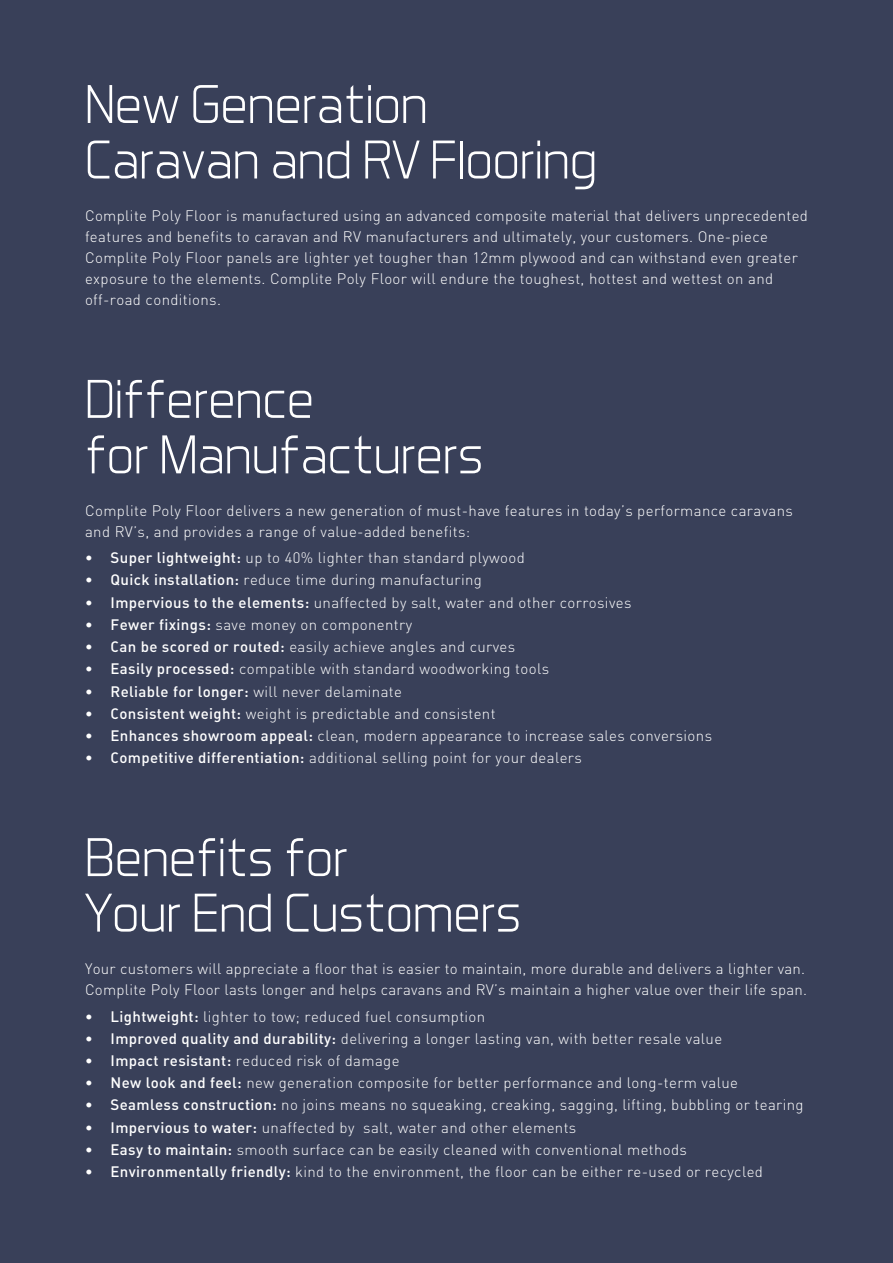
<style>
.page{position:relative;width:893px;height:1263px;background:#394059}
.page>*{position:absolute;margin:0;border:0;box-sizing:border-box;transform-origin:0 0}
.t1{font:300 55.5px/55.5px "Aero Matics";color:#fff}
.t2{font:300 15px/21px "DIN";letter-spacing:.025em;color:#fff}
.t3{font:15px "DIN Medium Alternate";letter-spacing:.025em;color:#fff}
.s1{font-family:"DIN Medium Alternate";font-weight:400}
.s2{font-family:"DIN";font-weight:300}
</style>
<div class="page">
<h1 class="t1" style="left:85px;top:76px;width:513px">New Generation<br>Caravan and RV Flooring</h1>
<p class="t2" style="left:85px;top:205px;width:724px">Complite Poly Floor is manufactured using an advanced composite material that delivers unprecedented features and benefits to caravan and RV manufacturers and ultimately, your customers. One-piece Complite Poly Floor panels are lighter yet tougher than 12mm plywood and can withstand even greater exposure to the elements. Complite Poly Floor will endure the toughest, hottest and wettest on and off-road conditions.</p>
<h1 class="t1" style="left:85px;top:370px;width:400px">Difference<br>for Manufacturers</h1>
<p class="t2" style="left:85px;top:500px;width:709px">Complite Poly Floor delivers a new generation of must-have features in today’s performance caravans and RV’s, and provides a range of value-added benefits:</p>
<p class="t2" style="left:85px;top:547px;width:441px"><span class="s1">• Super lightweight:</span> up to 40% lighter than standard plywood</p>
<p class="t2" style="left:85px;top:569px;width:398px"><span class="s1">• Quick installation:</span> reduce time during manufacturing</p>
<p class="t2" style="left:85px;top:592px;width:548px"><span class="s1">• Impervious to the elements:</span> unaffected by salt, water and other corrosives</p>
<p class="t2" style="left:85px;top:614px;width:329px"><span class="s1">• Fewer fixings:</span> save money on componentry</p>
<p class="t2" style="left:85px;top:636px;width:432px"><span class="s1">• Can be scored or routed:</span> easily achieve angles and curves</p>
<p class="t2" style="left:85px;top:658px;width:466px"><span class="s1">• Easily processed:</span> compatible with standard woodworking tools</p>
<p class="t3" style="left:85px;top:682px;width:318px">• Reliable for longer: <span class="s2">will never delaminate</span></p>
<p class="t2" style="left:85px;top:703px;width:412px"><span class="s1">• Consistent weight:</span> weight is predictable and consistent</p>
<p class="t2" style="left:85px;top:725px;width:628px"><span class="s1">• Enhances showroom appeal:</span> clean, modern appearance to increase sales conversions</p>
<p class="t2" style="left:85px;top:747px;width:498px"><span class="s1">• Competitive differentiation:</span> additional selling point for your dealers</p>
<h1 class="t1" style="left:85px;top:829px;width:438px">Benefits for<br>Your End Customers</h1>
<p class="t2" style="left:85px;top:958px;width:724px">Your customers will appreciate a floor that is easier to maintain, more durable and delivers a lighter van.<br>Complite Poly Floor lasts longer and helps caravans and RV’s maintain a higher value over their life span.</p>
<p class="t2" style="left:85px;top:1005px;width:402px"><span class="s1">• Lightweight:</span> lighter to tow; reduced fuel consumption</p>
<p class="t2" style="left:85px;top:1028px;width:639px"><span class="s1">• Improved quality and durability:</span> delivering a longer lasting van, with better resale value</p>
<p class="t2" style="left:85px;top:1050px;width:316px"><span class="s1">• Impact resistant:</span> reduced risk of damage</p>
<p class="t2" style="left:85px;top:1072px;width:654px"><span class="s1">• New look and feel:</span> new generation composite for better performance and long-term value</p>
<p class="t2" style="left:85px;top:1094px;width:720px"><span class="s1">• Seamless construction:</span> no joins means no squeaking, creaking, sagging, lifting, bubbling or tearing</p>
<p class="t2" style="left:85px;top:1117px;width:493px"><span class="s1">• Impervious to water:</span> unaffected by salt, water and other elements</p>
<p class="t2" style="left:85px;top:1139px;width:603px"><span class="s1">• Easy to maintain:</span> smooth surface can be easily cleaned with conventional methods</p>
<p class="t2" style="left:85px;top:1161px;width:679px"><span class="s1">• Environmentally friendly:</span> kind to the environment, the floor can be either re-used or recycled</p>
</div>
